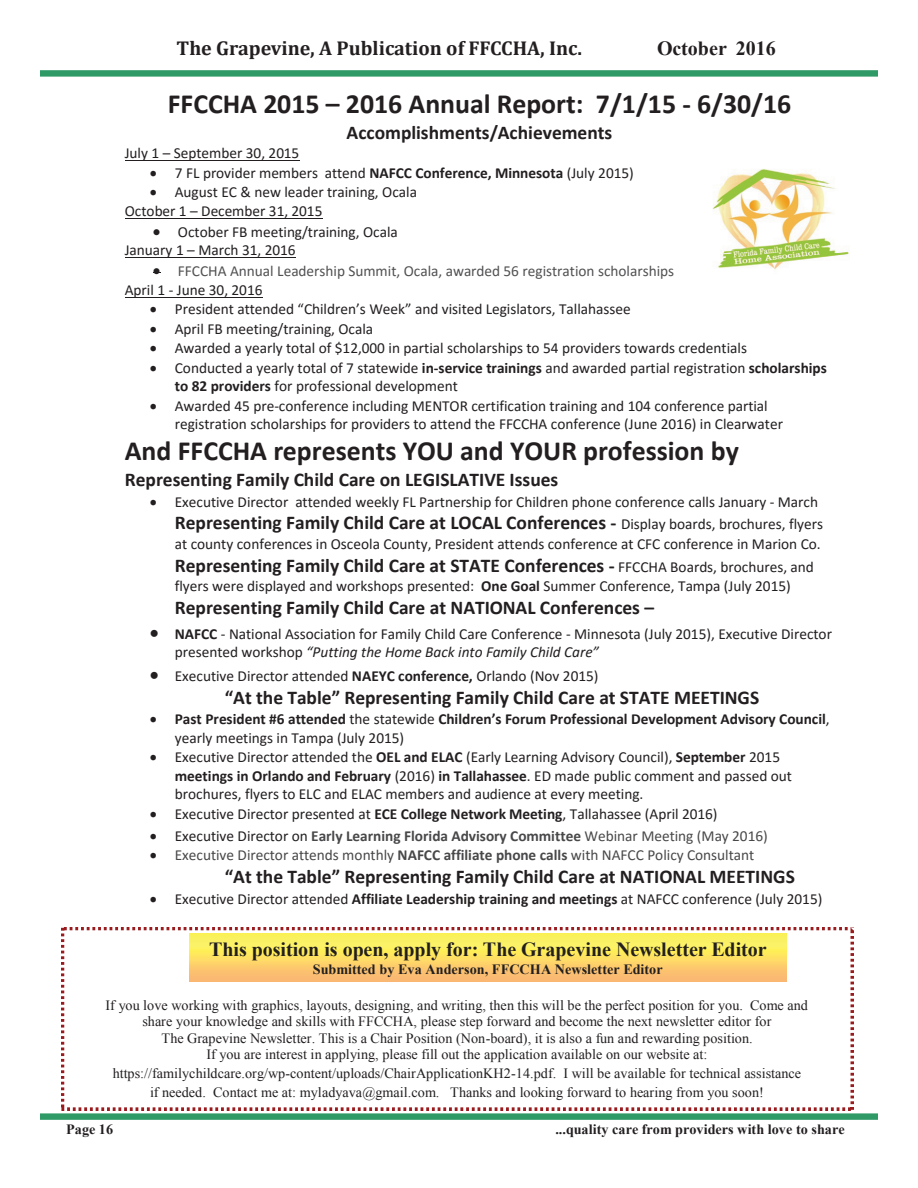
<style>
.page{position:relative;width:918px;height:1188px;background:#fff}
.page>*{position:absolute;margin:0;border:0;box-sizing:border-box;transform-origin:0 0}
.t1{font:700 27.75px "Calibri";color:#231f20}
.t2{font:700 20.1px "Times New Roman";color:#231f20}
.t3{font:700 20.1px "Cambria";color:#231f20}
.t4{font:700 19.5px "Calibri";color:#231f20}
.t5{font:15.3px/18.6px "Calibri";color:#231f20}
.t6{font:700 15.3px/18.6px "Calibri";letter-spacing:-.005em;color:#231f20}
.t7{font:15.3px/18.5px "Calibri";color:#515153}
.t8{font:15.3px "Calibri";color:#48484a}
.t9{font:700 15.3px "Calibri";color:#48484a}
.t10{font:14.25px/16.5px "Times New Roman";color:#231f20;text-align:center}
.t11{font:700 14.25px "Times New Roman";color:#231f20}
.s1{font-weight:700}
.s2{color:#231f20}
.s3{font-weight:400;font-size:15.3px}
.s4{font-style:italic}
.s5{font-weight:400}
.s6{font-weight:400;color:#231f20}
</style>
<div class="page">
<div style="left:40px;top:1113px;width:838px;height:7px;background:#309a67"></div>
<div style="left:40px;top:70px;width:838px;height:7px;background:#309a67"></div>
<svg style="left:61px;top:927px;width:792px;height:183px"></svg>
<div style="left:190px;top:934px;width:596px;height:48px;background:linear-gradient(to bottom,#fcff5b,#fcb772)"></div>
<img style="left:712px;top:169px;width:138px;height:101px">
<hr style="left:125px;top:160px;width:174px;height:1px;background:#231f20">
<hr style="left:125px;top:218px;width:197px;height:1px;background:#231f20">
<hr style="left:125px;top:257px;width:171px;height:1px;background:#231f20">
<hr style="left:125px;top:297px;width:137px;height:1px;background:#231f20">
<h2 class="t3" style="left:177px;top:34px;width:407px">The Grapevine, A Publication of FFCCHA, Inc.</h2>
<h2 class="t2" style="left:657px;top:34px;width:120px">October 2016</h2>
<h1 class="t1" style="left:168px;top:84px;width:625px">FFCCHA 2015 – 2016 Annual Report: 7/1/15 - 6/30/16</h1>
<p class="t4" style="left:347px;top:119px;width:267px">Accomplishments/Achievements</p>
<p class="t5" style="left:125px;top:144px;width:176px">July 1 – September 30, 2015</p>
<p class="t5" style="left:150px;top:163px;width:486px">• 7 FL provider members attend <span class="s1">NAFCC Conference, Minnesota</span> (July 2015)</p>
<p class="t5" style="left:125px;top:183px;width:294px;text-indent:25px">• August EC &amp; new leader training, Ocala<br>October 1 – December 31, 2015</p>
<p class="t5" style="left:125px;top:222px;width:275px;text-indent:28px">• October FB meeting/training, Ocala<br>January 1 – March 31, 2016</p>
<p class="t7" style="left:125px;top:262px;width:551px;text-indent:28px"><span class="s2">•</span> FFCCHA Annual Leadership Summit, Ocala, awarded 56 registration scholarships<br><span class="s2">April 1 - June 30, 2016</span></p>
<p class="t5" style="left:150px;top:300px;width:482px">• President attended “Children’s Week” and visited Legislators, Tallahassee</p>
<p class="t5" style="left:150px;top:319px;width:225px">• April FB meeting/training, Ocala</p>
<p class="t5" style="left:150px;top:339px;width:599px">• Awarded a yearly total of $12,000 in partial scholarships to 54 providers towards credentials</p>
<p class="t5" style="left:175px;top:358px;width:654px;text-indent:-25px">• Conducted a yearly total of 7 statewide <span class="s1">in-service trainings</span> and awarded partial registration <span class="s1">scholarships to 82 providers</span> for professional development</p>
<p class="t5" style="left:175px;top:396px;width:610px;text-indent:-25px">• Awarded 45 pre-conference including MENTOR certification training and 104 conference partial registration scholarships for providers to attend the FFCCHA conference (June 2016) in Clearwater</p>
<h1 class="t1" style="left:125px;top:431px;width:616px">And FFCCHA represents YOU and YOUR profession by</h1>
<p class="t4" style="left:125px;top:466px;width:435px">Representing Family Child Care on LEGISLATIVE Issues</p>
<p class="t5" style="left:150px;top:492px;width:670px">• Executive Director attended weekly FL Partnership for Children phone conference calls January - March</p>
<p class="t4" style="left:175px;top:509px;width:650px">Representing Family Child Care at LOCAL Conferences - <span class="s3">Display boards, brochures, flyers</span></p>
<p class="t5" style="left:175px;top:534px;width:648px">at county conferences in Osceola County, President attends conference at CFC conference in Marion Co.</p>
<p class="t4" style="left:175px;top:551px;width:641px">Representing Family Child Care at STATE Conferences - <span class="s3">FFCCHA Boards, brochures, and</span></p>
<p class="t5" style="left:175px;top:576px;width:618px">flyers were displayed and workshops presented: <span class="s1">One Goal</span> Summer Conference, Tampa (July 2015)</p>
<p class="t4" style="left:175px;top:594px;width:481px">Representing Family Child Care at NATIONAL Conferences –</p>
<p class="t5" style="left:175px;top:624px;width:659px;text-indent:-25px">• <span class="s1">NAFCC</span> - National Association for Family Child Care Conference - Minnesota (July 2015), Executive Director presented workshop <span class="s4">“Putting the Home Back into Family Child Care”</span></p>
<p class="t5" style="left:150px;top:666px;width:450px">• Executive Director attended <span class="s1">NAEYC conference,</span> Orlando (Nov 2015)</p>
<p class="t4" style="left:225px;top:683px;width:536px">“At the Table” Representing Family Child Care at STATE MEETINGS</p>
<p class="t6" style="left:175px;top:709px;width:656px;text-indent:-25px">• Past President #6 attended <span class="s5">the statewide</span> Children’s Forum Professional Development Advisory Council<span class="s5">, yearly meetings in Tampa (July 2015)</span></p>
<p class="t5" style="left:175px;top:747px;width:619px;text-indent:-25px">• Executive Director attended the <span class="s1">OEL and ELAC</span> (Early Learning Advisory Council), <span class="s1">September</span> 2015 <span class="s1">meetings in Orlando and February</span> (2016) <span class="s1">in Tallahassee</span>. ED made public comment and passed out brochures, flyers to ELC and ELAC members and audience at every meeting.</p>
<p class="t5" style="left:150px;top:804px;width:569px">• Executive Director presented at <span class="s1">ECE College Network Meeting</span>, Tallahassee (April 2016)</p>
<p class="t9" style="left:150px;top:825px;width:620px"><span class="s2">•</span> <span class="s6">Executive Director on</span> Early Learning Florida Advisory Committee <span class="s5">Webinar Meeting (May 2016)</span></p>
<p class="t8" style="left:150px;top:845px;width:606px"><span class="s2">•</span> Executive Director attends monthly <span class="s1">NAFCC affiliate phone calls</span> with NAFCC Policy Consultant</p>
<p class="t4" style="left:225px;top:863px;width:572px">“At the Table” Representing Family Child Care at NATIONAL MEETINGS</p>
<p class="t5" style="left:150px;top:889px;width:674px">• Executive Director attended <span class="s1">Affiliate Leadership training and meetings</span> at NAFCC conference (July 2015)</p>
<h2 class="t2" style="left:209px;top:936px;width:559px">This position is open, apply for: The Grapevine Newsletter Editor</h2>
<p class="t11" style="left:313px;top:960px;width:351px">Submitted by Eva Anderson, FFCCHA Newsletter Editor</p>
<p class="t10" style="left:106px;top:996px;width:704px">If you love working with graphics, layouts, designing, and writing, then this will be the perfect position for you. Come and share your knowledge and skills with FFCCHA, please step forward and become the next newsletter editor for<br>The Grapevine Newsletter. This is a Chair Position (Non-board), it is also a fun and rewarding position.<br>If you are interest in applying, please fill out the application available on our website at:</p>
<p class="t10" style="left:113px;top:1064px;width:690px;line-height:18.8px">https://familychildcare.org/wp-content/uploads/ChairApplicationKH2-14.pdf. I will be available for technical assistance if needed. Contact me at: myladyava@gmail.com. Thanks and looking forward to hearing from you soon!</p>
<p class="t11" style="left:66px;top:1119px;width:49px">Page 16</p>
<p class="t11" style="left:555px;top:1119px;width:291px">...quality care from providers with love to share</p>
</div>
